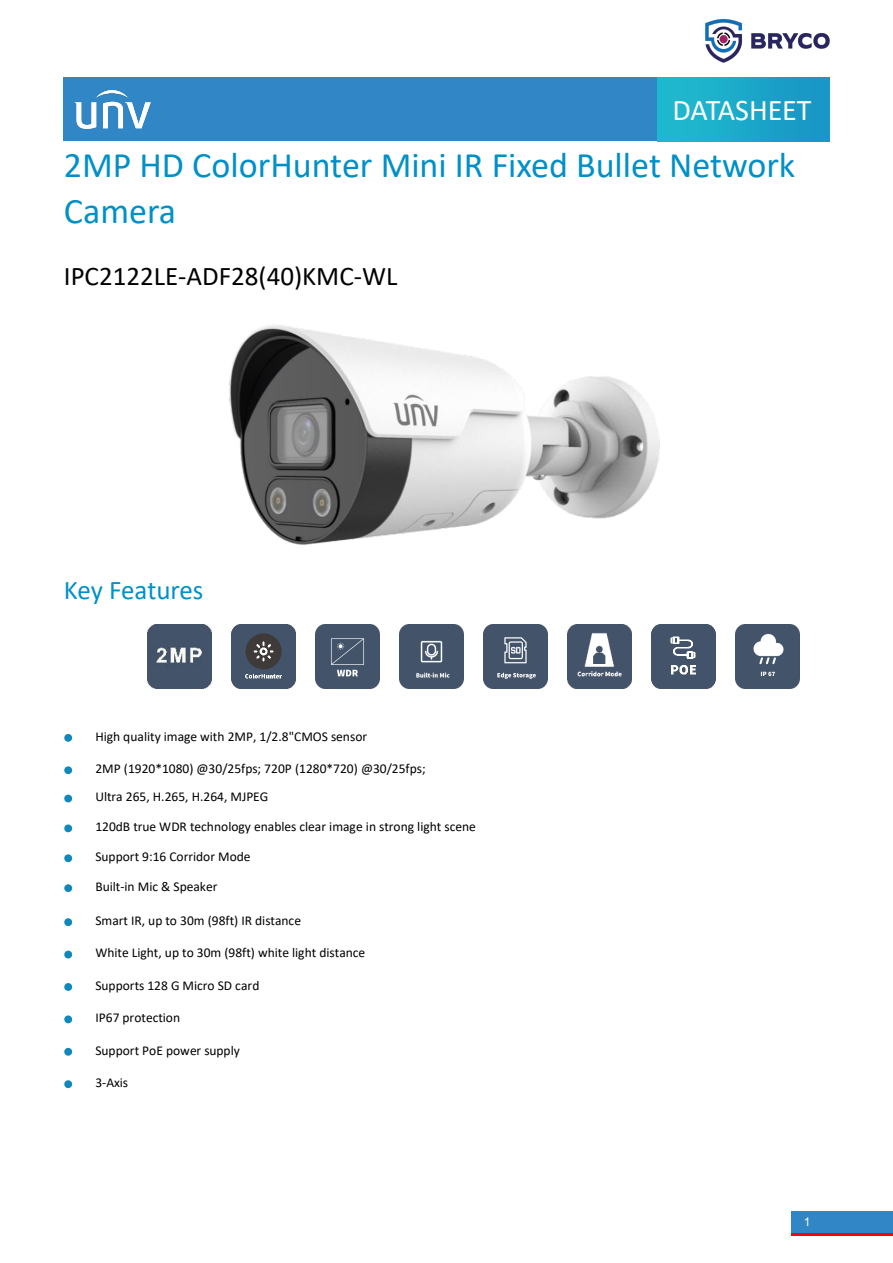
<style>
.page{position:relative;width:893px;height:1263px;background:#fff}
.page>*{position:absolute;margin:0;border:0;box-sizing:border-box;transform-origin:0 0}
.t1{font:36px/46.8px "Calibri";color:#0090c8}
.t2{font:30.15px "Calibri";letter-spacing:-.005em;color:#fff}
.t3{font:27px "Calibri";color:#000}
.t4{font:27px "Calibri";letter-spacing:-.005em;color:#0090c8}
.t5{font:13.5px/28.2px "Calibri";color:#000}
.t6{font:12px "Arial";color:#fff}
</style>
<div class="page">
<div style="left:64px;top:77px;width:625px;height:64px;background:#3186c5"></div>
<div style="left:658px;top:77px;width:171px;height:64px;background:linear-gradient(to right,#1fbccf,#1895c4)"></div>
<img style="left:659px;top:83px;width:166px;height:50px">
<img style="left:75px;top:91px;width:75px;height:37px">
<div style="left:791px;top:1214px;width:102px;height:21px;background:#f00"></div>
<div style="left:791px;top:1211px;width:102px;height:22px;background:#3186c5"></div>
<img style="left:229px;top:324px;width:431px;height:221px">
<svg style="left:64px;top:734px;width:8px;height:8px"></svg>
<svg style="left:64px;top:766px;width:8px;height:8px"></svg>
<svg style="left:64px;top:795px;width:8px;height:7px"></svg>
<svg style="left:64px;top:824px;width:8px;height:8px"></svg>
<svg style="left:64px;top:854px;width:8px;height:8px"></svg>
<svg style="left:64px;top:884px;width:8px;height:8px"></svg>
<svg style="left:64px;top:918px;width:8px;height:8px"></svg>
<svg style="left:64px;top:951px;width:8px;height:7px"></svg>
<svg style="left:64px;top:983px;width:8px;height:8px"></svg>
<svg style="left:64px;top:1015px;width:8px;height:8px"></svg>
<svg style="left:64px;top:1048px;width:8px;height:8px"></svg>
<svg style="left:64px;top:1080px;width:8px;height:8px"></svg>
<img style="left:148px;top:625px;width:63px;height:64px">
<img style="left:232px;top:625px;width:63px;height:64px">
<img style="left:316px;top:625px;width:63px;height:64px">
<img style="left:400px;top:625px;width:63px;height:64px">
<img style="left:484px;top:625px;width:63px;height:64px">
<img style="left:568px;top:625px;width:63px;height:64px">
<img style="left:652px;top:625px;width:63px;height:64px">
<img style="left:736px;top:625px;width:63px;height:64px">
<img style="left:705px;top:18px;width:125px;height:45px">
<h2 class="t2" style="left:672px;top:89px;width:141px">DATASHEET</h2>
<h1 class="t1" style="left:64px;top:143px;width:733px">2MP HD ColorHunter Mini IR Fixed Bullet Network<br>Camera</h1>
<h3 class="t3" style="left:64px;top:258px;width:335px">IPC2122LE-ADF28(40)KMC-WL</h3>
<h3 class="t4" style="left:64px;top:571px;width:141px">Key Features</h3>
<p class="t5" style="left:95px;top:722px;width:273px">High quality image with 2MP, 1/2.8"CMOS sensor</p>
<p class="t5" style="left:95px;top:755px;width:332px">2MP (1920*1080) @30/25fps; 720P (1280*720) @30/25fps;<br>Ultra 265, H.265, H.264, MJPEG</p>
<p class="t5" style="left:95px;top:813px;width:382px">120dB true WDR technology enables clear image in strong light scene</p>
<p class="t5" style="left:95px;top:843px;width:157px">Support 9:16 Corridor Mode</p>
<p class="t5" style="left:95px;top:873px;width:124px">Built-in Mic &amp; Speaker</p>
<p class="t5" style="left:95px;top:907px;width:207px">Smart IR, up to 30m (98ft) IR distance</p>
<p class="t5" style="left:95px;top:939px;width:271px">White Light, up to 30m (98ft) white light distance</p>
<p class="t5" style="left:95px;top:972px;width:166px">Supports 128 G Micro SD card</p>
<p class="t5" style="left:95px;top:1004px;width:86px">IP67 protection</p>
<p class="t5" style="left:95px;top:1036px;width:146px">Support PoE power supply</p>
<p class="t5" style="left:95px;top:1069px;width:34px">3-Axis</p>
<p class="t6" style="left:804px;top:1214px;width:8px">1</p>
</div>
